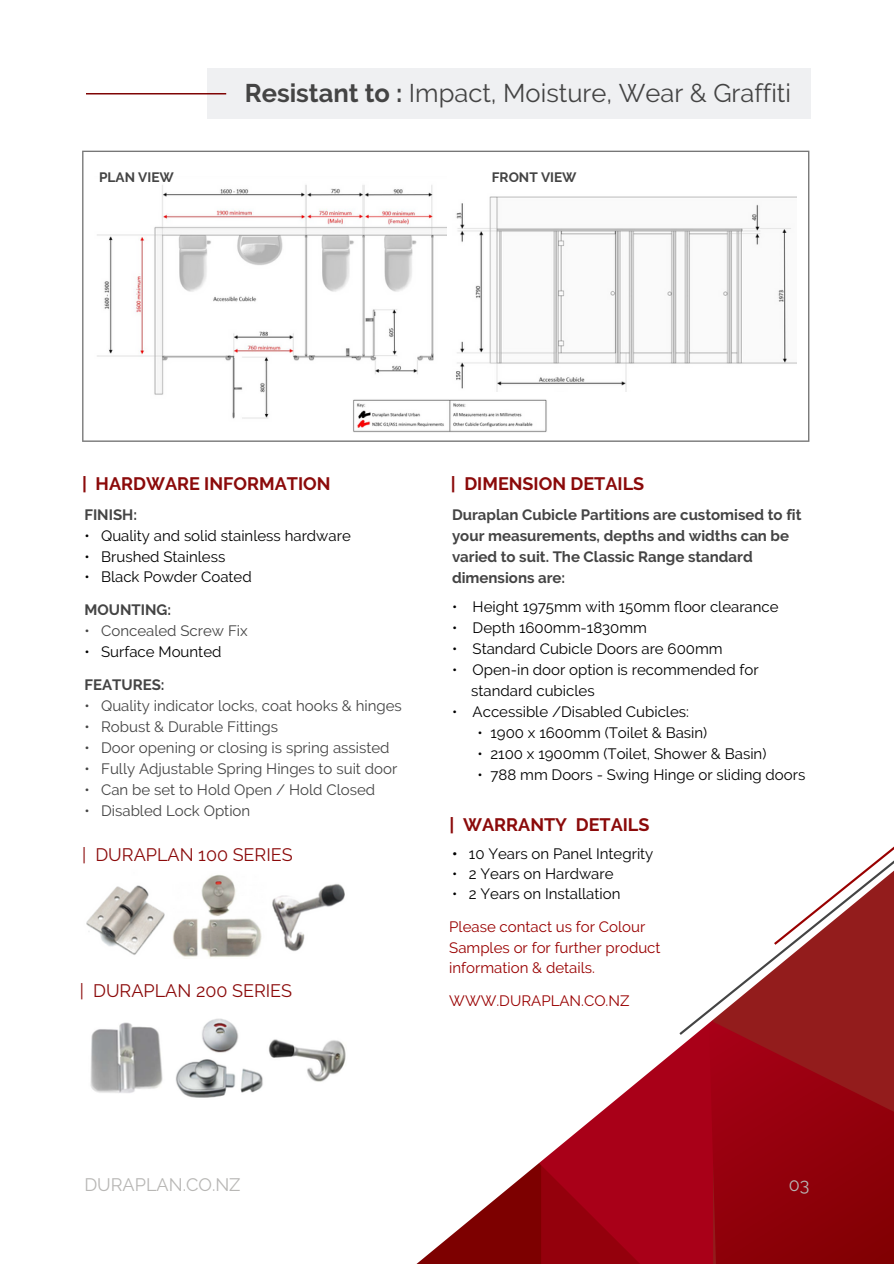
<style>
.page{position:relative;width:894px;height:1264px;background:#fff}
.page>*{position:absolute;margin:0;border:0;box-sizing:border-box;transform-origin:0 0}
.t1{font:25.5px "Raleway";color:#444}
.t2{font:700 18px "Raleway";color:#8b0a0a}
.t3{font:18px "Raleway";color:#8b0a0a}
.t4{font:18px "Raleway";color:#b8b7b5}
.t5{font:15px "Raleway";color:#000}
.t6{font:15px "Raleway";color:#444}
.t7{font:700 15px/21px "Raleway";color:#444}
.t8{font:15px "Raleway";color:#900}
.t9{font:700 13.65px "Raleway";color:#444}
.s1{font-weight:700}
</style>
<div class="page">
<svg style="left:418px;top:1034px;width:475px;height:229px"></svg>
<svg style="left:82px;top:151px;width:727px;height:291px"></svg>
<img style="left:452px;top:191px;width:344px;height:200px">
<svg style="left:679px;top:847px;width:214px;height:187px"></svg>
<div style="left:207px;top:69px;width:604px;height:50px;background:#eff0f2"></div>
<svg style="left:86px;top:93px;width:140px;height:1px"></svg>
<img style="left:94px;top:177px;width:352px;height:244px">
<img style="left:352px;top:399px;width:195px;height:33px">
<img style="left:86px;top:874px;width:259px;height:83px">
<img style="left:90px;top:1018px;width:256px;height:80px">
<p class="t1" style="left:245px;top:78px;width:547px"><span class="s1">Resistant to :</span> Impact, Moisture, Wear &amp; Graffiti</p>
<p class="t9" style="left:99px;top:169px;width:76px">PLAN VIEW</p>
<p class="t9" style="left:491px;top:169px;width:86px">FRONT VIEW</p>
<p class="t2" style="left:82px;top:473px;width:250px">| HARDWARE INFORMATION</p>
<p class="t2" style="left:450px;top:473px;width:195px">| DIMENSION DETAILS</p>
<p class="t7" style="left:84px;top:503px;width:54px">FINISH:</p>
<p class="t5" style="left:84px;top:526px;width:268px">• Quality and solid stainless hardware</p>
<p class="t5" style="left:84px;top:547px;width:142px">• Brushed Stainless</p>
<p class="t5" style="left:84px;top:567px;width:169px">• Black Powder Coated</p>
<p class="t7" style="left:84px;top:599px;width:88px">MOUNTING:</p>
<p class="t6" style="left:84px;top:622px;width:165px">• Concealed Screw Fix</p>
<p class="t5" style="left:84px;top:643px;width:139px">• Surface Mounted</p>
<p class="t7" style="left:84px;top:674px;width:82px">FEATURES:</p>
<p class="t6" style="left:84px;top:697px;width:319px">• Quality indicator locks, coat hooks &amp; hinges</p>
<p class="t6" style="left:84px;top:718px;width:195px">• Robust &amp; Durable Fittings</p>
<p class="t6" style="left:84px;top:739px;width:307px">• Door opening or closing is spring assisted</p>
<p class="t6" style="left:84px;top:760px;width:314px">• Fully Adjustable Spring Hinges to suit door</p>
<p class="t6" style="left:84px;top:781px;width:292px">• Can be set to Hold Open / Hold Closed</p>
<p class="t6" style="left:84px;top:802px;width:167px">• Disabled Lock Option</p>
<p class="t3" style="left:82px;top:843px;width:212px">| DURAPLAN 100 SERIES</p>
<p class="t7" style="left:452px;top:504px;width:351px">Duraplan Cubicle Partitions are customised to fit your measurements, depths and widths can be varied to suit. The Classic Range standard dimensions are:</p>
<p class="t5" style="left:452px;top:598px;width:328px">• Height 1975mm with 150mm floor clearance</p>
<p class="t5" style="left:452px;top:619px;width:196px">• Depth 1600mm-1830mm</p>
<p class="t5" style="left:452px;top:640px;width:272px">• Standard Cubicle Doors are 600mm</p>
<p class="t5" style="left:452px;top:661px;width:308px">• Open-in door option is recommended for</p>
<p class="t5" style="left:471px;top:682px;width:125px">standard cubicles</p>
<p class="t5" style="left:452px;top:703px;width:238px">• Accessible /Disabled Cubicles:</p>
<p class="t5" style="left:477px;top:724px;width:231px">• 1900 x 1600mm (Toilet &amp; Basin)</p>
<p class="t5" style="left:477px;top:745px;width:290px">• 2100 x 1900mm (Toilet, Shower &amp; Basin)</p>
<p class="t5" style="left:477px;top:766px;width:329px">• 788 mm Doors - Swing Hinge or sliding doors</p>
<p class="t2" style="left:449px;top:814px;width:201px">| WARRANTY DETAILS</p>
<p class="t5" style="left:452px;top:844px;width:203px"><span class="s1">•</span> 10 Years on Panel Integrity</p>
<p class="t5" style="left:452px;top:864px;width:163px">• 2 Years on Hardware</p>
<p class="t5" style="left:452px;top:885px;width:170px">• 2 Years on Installation</p>
<p class="t8" style="left:449px;top:918px;width:197px">Please contact us for Colour</p>
<p class="t8" style="left:449px;top:938px;width:213px">Samples or for further product</p>
<p class="t8" style="left:449px;top:958px;width:147px">information &amp; details.</p>
<p class="t8" style="left:449px;top:991px;width:182px">WWW.DURAPLAN.CO.NZ</p>
<p class="t3" style="left:80px;top:980px;width:214px">| DURAPLAN 200 SERIES</p>
<p class="t4" style="left:84px;top:1174px;width:158px">DURAPLAN.CO.NZ</p>
<p class="t4" style="left:788px;top:1174px;width:22px">03</p>
</div>
